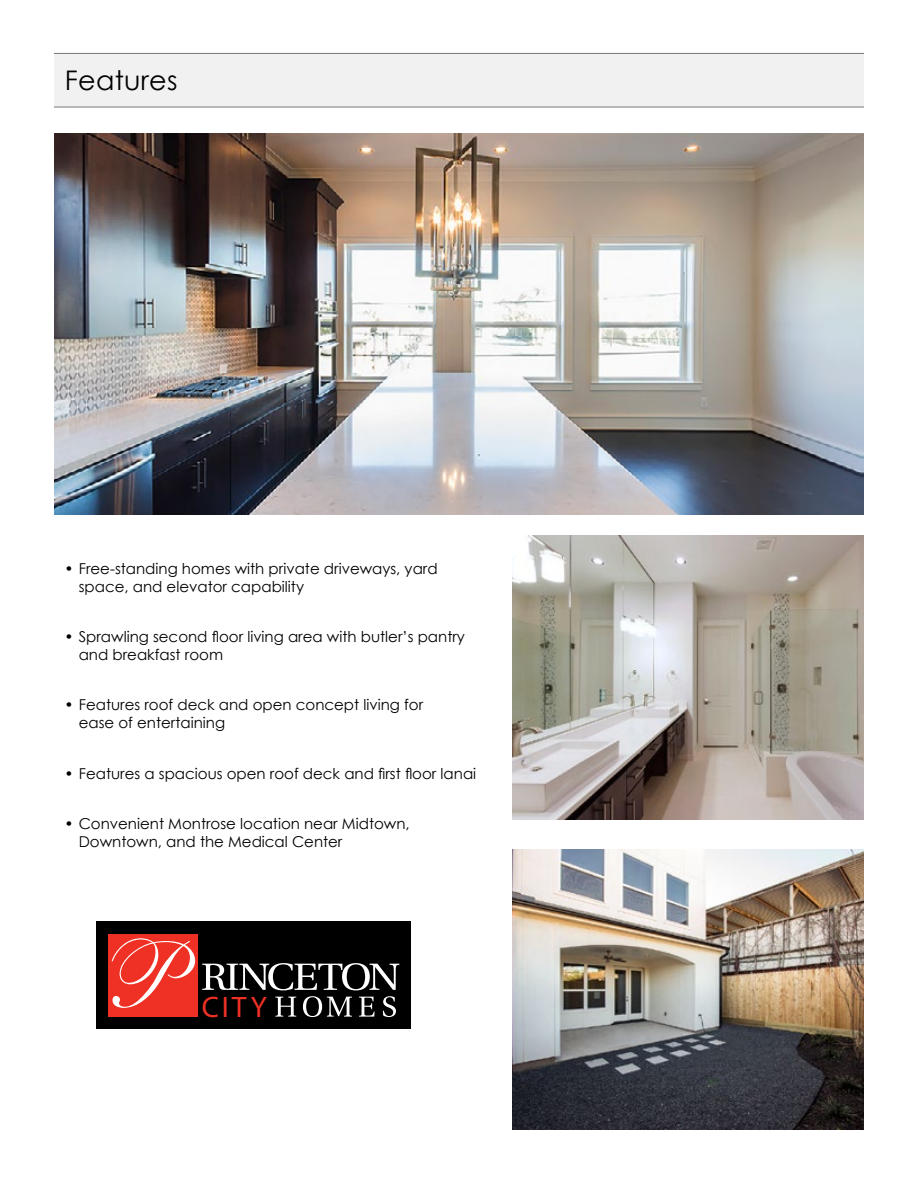
<style>
.page{position:relative;width:918px;height:1188px;background:#fff}
.page>*{position:absolute;margin:0;border:0;box-sizing:border-box;transform-origin:0 0}
.t1{font:29.7px "Myriad";color:#ee3124}
.t2{font:27px "Century Gothic";letter-spacing:.01em;color:#000}
.t3{font:15px/18px "Century Gothic";color:#000}
</style>
<div class="page">
<div style="left:54px;top:54px;width:810px;height:53px;background:#f1f1f2"></div>
<hr style="left:54px;top:53px;width:810px;height:1px;background:#757779">
<hr style="left:54px;top:107px;width:810px;height:1px;background:#757779">
<div style="left:96px;top:921px;width:315px;height:108px;background:#000"></div>
<div style="left:108px;top:934px;width:90px;height:83px;background:#ee3124"></div>
<svg style="left:112px;top:938px;width:83px;height:70px"></svg>
<svg style="left:275px;top:997px;width:21px;height:20px"></svg>
<svg style="left:303px;top:996px;width:49px;height:21px"></svg>
<svg style="left:359px;top:997px;width:16px;height:20px"></svg>
<svg style="left:383px;top:996px;width:13px;height:21px"></svg>
<svg style="left:202px;top:963px;width:197px;height:27px"></svg>
<img style="left:54px;top:133px;width:809px;height:381px">
<img style="left:513px;top:535px;width:351px;height:285px">
<img style="left:513px;top:850px;width:351px;height:279px">
<h2 class="t2" style="left:65px;top:61px;width:114px">Features</h2>
<p class="t3" style="left:79px;top:559px;width:360px;text-indent:-14px">• Free-standing homes with private driveways, yard space, and elevator capability</p>
<p class="t3" style="left:79px;top:627px;width:388px;text-indent:-14px">• Sprawling second floor living area with butler’s pantry and breakfast room</p>
<p class="t3" style="left:79px;top:696px;width:346px;text-indent:-14px">• Features roof deck and open concept living for ease of entertaining</p>
<p class="t3" style="left:65px;top:764px;width:413px">• Features a spacious open roof deck and first floor lanai</p>
<p class="t3" style="left:79px;top:815px;width:332px;text-indent:-14px">• Convenient Montrose location near Midtown,<br>Downtown, and the Medical Center</p>
<h1 class="t1" style="left:202px;top:992px;width:67px">CITY</h1>
</div>
